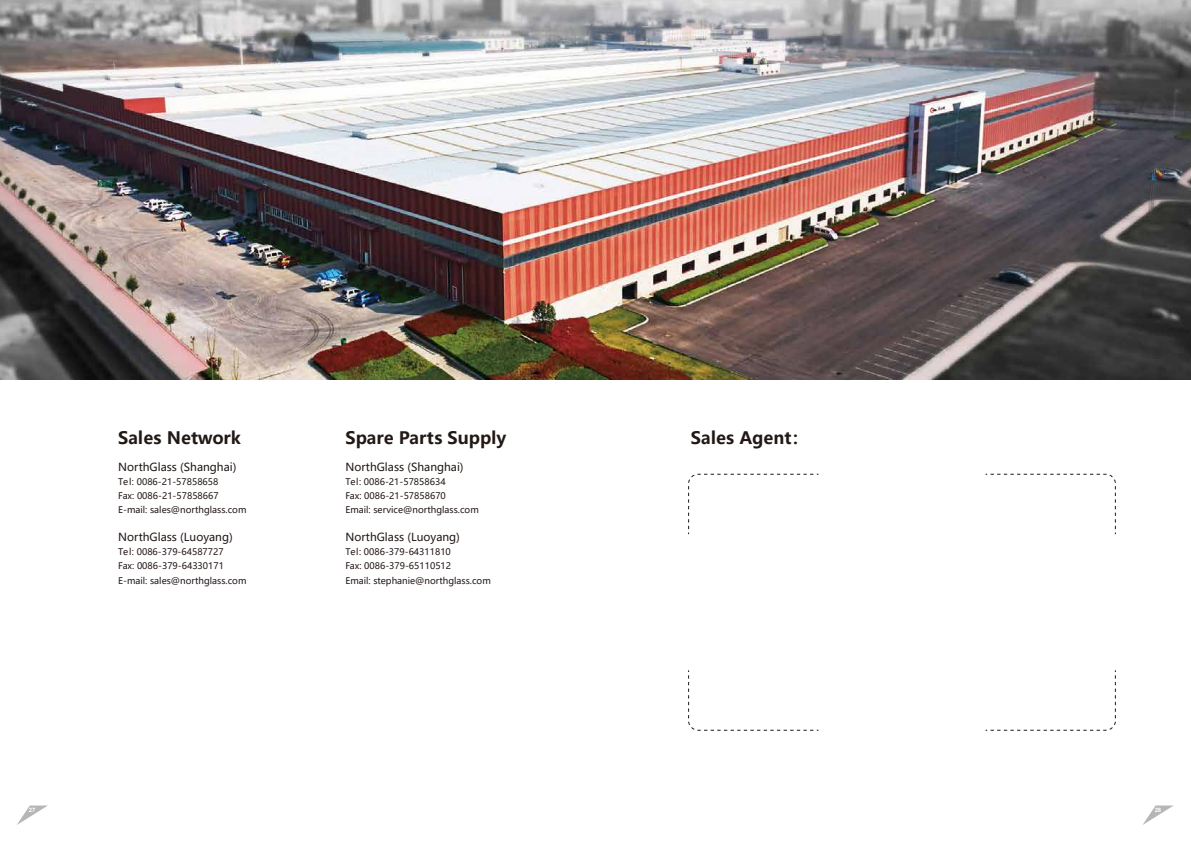
<style>
.page{position:relative;width:1191px;height:842px;background:#fff}
.page>*{position:absolute;margin:0;border:0;box-sizing:border-box;transform-origin:0 0}
.t1{font:700 17px "Microsoft Ya Hei";color:#221815}
.t2{font:11px "Microsoft Ya Hei";color:#221815}
.t3{font:9px/7px "Microsoft Ya Hei";color:#221815}
.t4{font:700 6px "Arial";color:#fff}
</style>
<div class="page">
<img style="left:0;top:0;width:1191px;height:379px">
<svg style="left:688px;top:474px;width:130px;height:60px"></svg>
<svg style="left:985px;top:474px;width:131px;height:60px"></svg>
<svg style="left:688px;top:670px;width:130px;height:61px"></svg>
<svg style="left:985px;top:670px;width:131px;height:61px"></svg>
<img style="left:894px;top:72px;width:79px;height:77px">
<svg style="left:1143px;top:805px;width:30px;height:20px"></svg>
<svg style="left:17px;top:805px;width:31px;height:20px"></svg>
<h1 class="t1" style="left:118px;top:426px;width:124px">Sales Network</h1>
<p class="t2" style="left:118px;top:460px;width:120px">NorthGlass (Shanghai)</p>
<p class="t3" style="left:118px;top:478px;width:102px">Tel: 0086-21-57858658　　　　　<br>Fax: 0086-21-57858667</p>
<p class="t3" style="left:118px;top:506px;width:130px">E-mail: sales@northglass.com</p>
<p class="t2" style="left:118px;top:530px;width:116px">NorthGlass (Luoyang)</p>
<p class="t3" style="left:118px;top:548px;width:107px">Tel: 0086-379-64587727　　　　　<br>Fax: 0086-379-64330171</p>
<p class="t3" style="left:118px;top:576px;width:130px">E-mail: sales@northglass.com</p>
<h1 class="t1" style="left:345px;top:426px;width:162px">Spare Parts Supply</h1>
<p class="t2" style="left:345px;top:460px;width:120px">NorthGlass (Shanghai)</p>
<p class="t3" style="left:345px;top:478px;width:102px">Tel: 0086-21-57858634　　　　　<br>Fax: 0086-21-57858670</p>
<p class="t3" style="left:345px;top:506px;width:135px">Email: service@northglass.com</p>
<p class="t2" style="left:345px;top:530px;width:116px">NorthGlass (Luoyang)</p>
<p class="t3" style="left:345px;top:548px;width:107px">Tel: 0086-379-64311810　　　　　<br>Fax: 0086-379-65110512</p>
<p class="t3" style="left:345px;top:576px;width:147px">Email: stephanie@northglass.com</p>
<h1 class="t1" style="left:691px;top:426px;width:119px">Sales Agent：</h1>
<p class="t4" style="left:29px;top:806px;width:8px">27</p>
<p class="t4" style="left:1154px;top:806px;width:8px">28</p>
</div>
